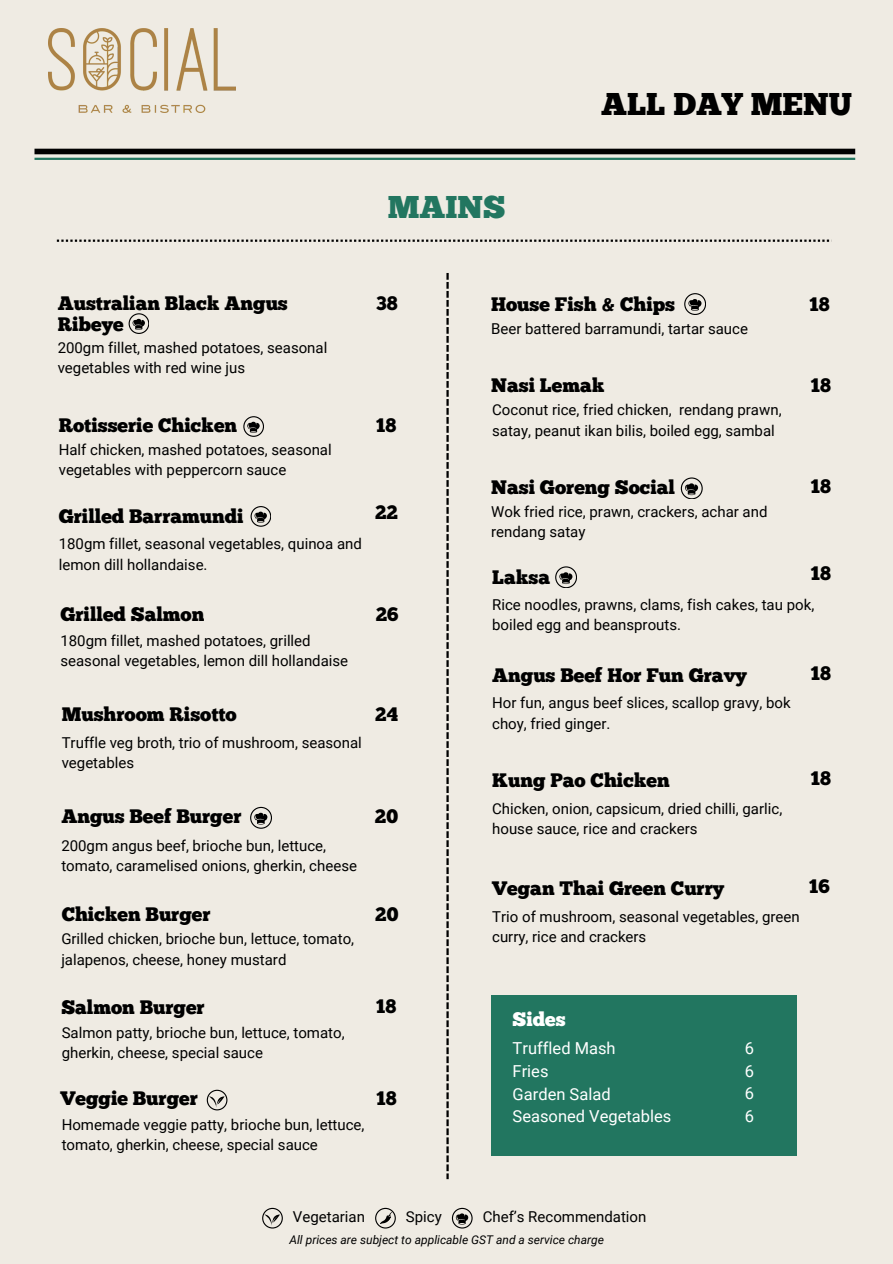
<style>
.page{position:relative;width:893px;height:1264px;background:#fff}
.page>*{position:absolute;margin:0;border:0;box-sizing:border-box;transform-origin:0 0}
.t1{font:31.5px "Chunk Five";color:#000}
.t2{font:31.5px "Chunk Five";color:#227660}
.t3{font:19.5px/21.3px "Chunk Five";color:#000}
.t4{font:19.5px "Chunk Five";color:#fff}
.t5{font:16.5px "Roboto";color:#fff}
.t6{font:15px/20.2px "Roboto";color:#000}
.t7{font:italic 12px "Roboto";color:#000}
</style>
<div class="page">
<div style="left:0;top:0;width:892px;height:1263px;background:#efebe3"></div>
<div style="left:34px;top:149px;width:821px;height:5px;background:#000"></div>
<hr style="left:34px;top:158px;width:821px;height:2px;background:#227660">
<svg style="left:446px;top:273px;width:2px;height:906px"></svg>
<svg style="left:57px;top:239px;width:773px;height:3px"></svg>
<svg style="left:375px;top:1207px;width:20px;height:21px"></svg>
<svg style="left:452px;top:1207px;width:20px;height:21px"></svg>
<svg style="left:262px;top:1207px;width:20px;height:21px"></svg>
<svg style="left:250px;top:806px;width:21px;height:22px"></svg>
<svg style="left:207px;top:1089px;width:20px;height:20px"></svg>
<svg style="left:129px;top:313px;width:20px;height:20px"></svg>
<svg style="left:250px;top:506px;width:21px;height:20px"></svg>
<img style="left:48px;top:29px;width:187px;height:83px">
<div style="left:491px;top:995px;width:305px;height:160px;background:#227660"></div>
<svg style="left:243px;top:416px;width:20px;height:20px"></svg>
<svg style="left:684px;top:293px;width:21px;height:21px"></svg>
<svg style="left:680px;top:477px;width:22px;height:22px"></svg>
<svg style="left:555px;top:566px;width:21px;height:22px"></svg>
<p class="t1" style="left:601px;top:91px;width:252px">ALL DAY MENU</p>
<p class="t2" style="left:388px;top:194px;width:119px">MAINS</p>
<p class="t3" style="left:58px;top:294px;width:232px">Australian Black Angus<br>Ribeye</p>
<p class="t6" style="left:58px;top:338px;width:271px">200gm fillet, mashed potatoes, seasonal vegetables with red wine jus</p>
<p class="t3" style="left:376px;top:294px;width:23px">38</p>
<p class="t3" style="left:59px;top:416px;width:180px">Rotisserie Chicken</p>
<p class="t6" style="left:59px;top:439px;width:274px">Half chicken, mashed potatoes, seasonal vegetables with peppercorn sauce</p>
<p class="t3" style="left:59px;top:507px;width:186px">Grilled Barramundi</p>
<p class="t6" style="left:59px;top:534px;width:305px">180gm fillet, seasonal vegetables, quinoa and lemon dill hollandaise.</p>
<p class="t3" style="left:375px;top:417px;width:22px">18</p>
<p class="t3" style="left:375px;top:503px;width:25px">22</p>
<p class="t3" style="left:60px;top:605px;width:145px">Grilled Salmon</p>
<p class="t6" style="left:60px;top:630px;width:289px">180gm fillet, mashed potatoes, grilled seasonal vegetables, lemon dill hollandaise</p>
<p class="t3" style="left:376px;top:605px;width:24px">26</p>
<p class="t3" style="left:491px;top:296px;width:185px">House Fish &amp; Chips</p>
<p class="t6" style="left:491px;top:319px;width:258px">Beer battered barramundi, tartar sauce</p>
<p class="t3" style="left:491px;top:376px;width:115px">Nasi Lemak</p>
<p class="t6" style="left:492px;top:400px;width:291px">Coconut rice, fried chicken, rendang prawn,</p>
<p class="t6" style="left:492px;top:420px;width:284px">satay, peanut ikan bilis, boiled egg, sambal</p>
<p class="t3" style="left:491px;top:479px;width:185px">Nasi Goreng Social</p>
<p class="t6" style="left:491px;top:502px;width:278px">Wok fried rice, prawn, crackers, achar and rendang satay</p>
<p class="t3" style="left:492px;top:568px;width:59px">Laksa</p>
<p class="t3" style="left:809px;top:296px;width:22px">18</p>
<p class="t3" style="left:810px;top:376px;width:22px">18</p>
<p class="t3" style="left:810px;top:477px;width:22px">18</p>
<p class="t3" style="left:810px;top:564px;width:22px">18</p>
<p class="t6" style="left:492px;top:594px;width:323px">Rice noodles, prawns, clams, fish cakes, tau pok, boiled egg and beansprouts.</p>
<p class="t3" style="left:492px;top:666px;width:256px">Angus Beef Hor Fun Gravy</p>
<p class="t3" style="left:810px;top:665px;width:22px">18</p>
<p class="t3" style="left:62px;top:706px;width:176px">Mushroom Risotto</p>
<p class="t3" style="left:375px;top:706px;width:24px">24</p>
<p class="t6" style="left:62px;top:732px;width:302px">Truffle veg broth, trio of mushroom, seasonal vegetables</p>
<p class="t3" style="left:61px;top:807px;width:182px">Angus Beef Burger</p>
<p class="t6" style="left:61px;top:835px;width:297px">200gm angus beef, brioche bun, lettuce, tomato, caramelised onions, gherkin, cheese</p>
<p class="t3" style="left:62px;top:905px;width:150px">Chicken Burger</p>
<p class="t6" style="left:61px;top:929px;width:294px">Grilled chicken, brioche bun, lettuce, tomato, jalapenos, cheese, honey mustard</p>
<p class="t3" style="left:375px;top:807px;width:25px">20</p>
<p class="t3" style="left:375px;top:905px;width:25px">20</p>
<p class="t3" style="left:61px;top:998px;width:145px">Salmon Burger</p>
<p class="t3" style="left:375px;top:997px;width:22px">18</p>
<p class="t6" style="left:62px;top:1022px;width:284px">Salmon patty, brioche bun, lettuce, tomato, gherkin, cheese, special sauce</p>
<p class="t3" style="left:60px;top:1089px;width:139px">Veggie Burger</p>
<p class="t6" style="left:62px;top:1114px;width:304px">Homemade veggie patty, brioche bun, lettuce, tomato, gherkin, cheese, special sauce</p>
<p class="t3" style="left:376px;top:1089px;width:22px">18</p>
<p class="t6" style="left:492px;top:693px;width:300px">Hor fun, angus beef slices, scallop gravy, bok choy, fried ginger.</p>
<p class="t3" style="left:492px;top:771px;width:179px">Kung Pao Chicken</p>
<p class="t3" style="left:810px;top:769px;width:22px">18</p>
<p class="t6" style="left:492px;top:798px;width:291px">Chicken, onion, capsicum, dried chilli, garlic, house sauce, rice and crackers</p>
<p class="t3" style="left:492px;top:879px;width:233px">Vegan Thai Green Curry</p>
<p class="t3" style="left:808px;top:877px;width:22px">16</p>
<p class="t6" style="left:492px;top:906px;width:309px">Trio of mushroom, seasonal vegetables, green curry, rice and crackers</p>
<p class="t4" style="left:512px;top:1011px;width:55px">Sides</p>
<p class="t5" style="left:512px;top:1039px;width:105px">Truffled Mash</p>
<p class="t5" style="left:512px;top:1061px;width:37px">Fries</p>
<p class="t5" style="left:512px;top:1084px;width:99px">Garden Salad</p>
<p class="t5" style="left:512px;top:1106px;width:160px">Seasoned Vegetables</p>
<p class="t5" style="left:744px;top:1039px;width:11px">6</p>
<p class="t5" style="left:744px;top:1061px;width:11px">6</p>
<p class="t5" style="left:744px;top:1084px;width:11px">6</p>
<p class="t5" style="left:744px;top:1106px;width:11px">6</p>
<p class="t6" style="left:293px;top:1206px;width:74px">Vegetarian</p>
<p class="t6" style="left:406px;top:1206px;width:37px">Spicy</p>
<p class="t6" style="left:482px;top:1206px;width:165px">Chef’s Recommendation</p>
<p class="t7" style="left:289px;top:1232px;width:316px">All prices are subject to applicable GST and a service charge</p>
</div>
